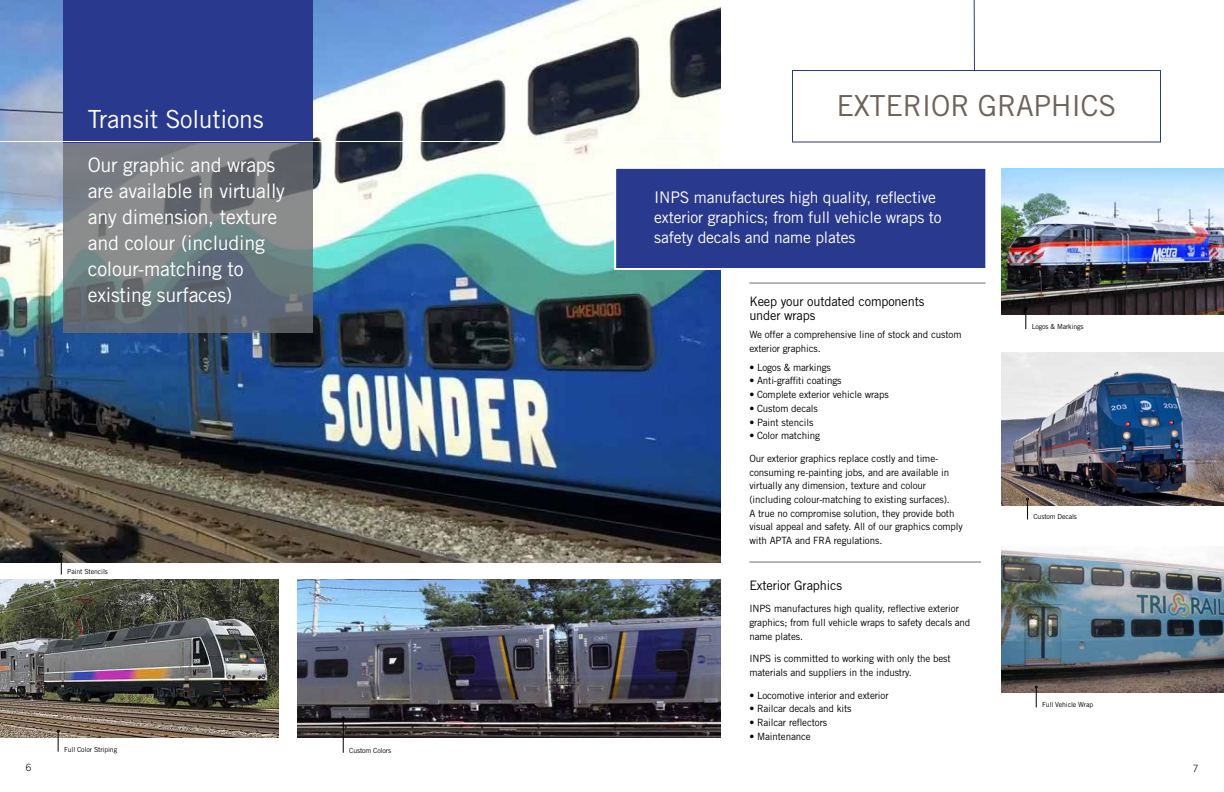
<style>
.page{position:relative;width:1224px;height:792px;background:#fff}
.page>*{position:absolute;margin:0;border:0;box-sizing:border-box;transform-origin:0 0}
.t1{font:29px "Trade Gothic";letter-spacing:-.01em;color:#6e6259}
.t2{font:25px "Trade Gothic";letter-spacing:-.01em;color:#fff}
.t3{font:20px/26px "Trade Gothic LT Std";letter-spacing:-.01em;color:#fff}
.t4{font:16px/20px "Trade Gothic LT Std";letter-spacing:-.01em;color:#fff}
.t5{font:13px/13.7px "Trade Gothic LT Std";letter-spacing:-.01em;color:#000}
.t6{font:10px/13.7px "Trade Gothic LT Std";letter-spacing:-.01em;color:#000}
.t7{font:300 10px "Trade Gothic LT Std";color:#000}
.t8{font:7px "Trade Gothic";letter-spacing:-.02em;color:#000}
</style>
<div class="page">
<img style="left:0;top:0;width:721px;height:562px">
<svg style="left:63px;top:142px;width:250px;height:191px;background:#71787d"></svg>
<div style="left:63px;top:0;width:250px;height:142px;background:#29398d"></div>
<hr style="left:749px;top:283px;width:237px;height:1px;background:#6d6e71">
<hr style="left:749px;top:562px;width:232px;height:1px;background:#6d6e71">
<div style="left:792px;top:70px;width:369px;height:73px;border:1px solid #29398d"></div>
<svg style="left:973px;top:0;width:2px;height:72px"></svg>
<div style="left:614px;top:167px;width:373px;height:103px;background:#29398d;border:2px solid #fff"></div>
<hr style="left:0;top:141px;width:748px;height:1px;background:#fff">
<img style="left:0;top:580px;width:279px;height:158px">
<img style="left:297px;top:580px;width:424px;height:158px">
<img style="left:1001px;top:168px;width:223px;height:147px">
<img style="left:1001px;top:352px;width:223px;height:153px">
<svg style="left:1025px;top:308px;width:2px;height:21px"></svg>
<svg style="left:57px;top:730px;width:2px;height:22px"></svg>
<hr style="left:343px;top:719px;width:1px;height:34px;background:#000">
<img style="left:1002px;top:549px;width:222px;height:144px">
<svg style="left:1026px;top:498px;width:3px;height:21px"></svg>
<svg style="left:1035px;top:686px;width:2px;height:21px"></svg>
<svg style="left:60px;top:553px;width:3px;height:22px"></svg>
<h2 class="t2" style="left:88px;top:104px;width:177px">Transit Solutions</h2>
<h3 class="t3" style="left:88px;top:151px;width:199px">Our graphic and wraps are available in virtually any dimension, texture and colour (including colour-matching to existing surfaces)</h3>
<p class="t8" style="left:67px;top:568px;width:42px">Paint Stencils</p>
<p class="t8" style="left:64px;top:745px;width:55px">Full Color Striping</p>
<p class="t8" style="left:349px;top:746px;width:44px">Custom Colors</p>
<h1 class="t1" style="left:836px;top:89px;width:281px">EXTERIOR GRAPHICS</h1>
<h3 class="t4" style="left:654px;top:187px;width:289px">INPS manufactures high quality, reflective exterior graphics; from full vehicle wraps to safety decals and name plates</h3>
<h3 class="t5" style="left:749px;top:294px;width:177px">Keep your outdated components under wraps</h3>
<p class="t6" style="left:749px;top:328px;width:214px">We offer a comprehensive line of stock and custom exterior graphics.</p>
<p class="t6" style="left:749px;top:360px;width:83px">• Logos &amp; markings</p>
<p class="t6" style="left:749px;top:374px;width:94px">• Anti-graffiti coatings</p>
<p class="t6" style="left:749px;top:388px;width:141px">• Complete exterior vehicle wraps</p>
<p class="t6" style="left:749px;top:401px;width:70px">• Custom decals</p>
<p class="t6" style="left:749px;top:415px;width:66px">• Paint stencils</p>
<p class="t6" style="left:749px;top:429px;width:72px">• Color matching</p>
<p class="t6" style="left:749px;top:451px;width:215px">Our exterior graphics replace costly and time&shy;consuming re-painting jobs, and are available in virtually any dimension, texture and colour (including colour-matching to existing surfaces).<br>A true no compromise solution, they provide both visual appeal and safety. All of our graphics comply with APTA and FRA regulations.</p>
<h3 class="t5" style="left:749px;top:578px;width:94px">Exterior Graphics</h3>
<p class="t6" style="left:749px;top:602px;width:223px">INPS manufactures high quality, reflective exterior graphics; from full vehicle wraps to safety decals and name plates.</p>
<p class="t6" style="left:749px;top:652px;width:203px">INPS is committed to working with only the best materials and suppliers in the industry.</p>
<p class="t6" style="left:749px;top:688px;width:141px">• Locomotive interior and exterior</p>
<p class="t6" style="left:749px;top:702px;width:104px">• Railcar decals and kits</p>
<p class="t6" style="left:749px;top:716px;width:79px">• Railcar reflectors</p>
<p class="t6" style="left:749px;top:729px;width:63px">• Maintenance</p>
<p class="t8" style="left:1032px;top:322px;width:53px">Logos &amp; Markings</p>
<p class="t8" style="left:1033px;top:513px;width:45px">Custom Decals</p>
<p class="t8" style="left:1042px;top:701px;width:53px">Full Vehicle Wrap</p>
<p class="t7" style="left:26px;top:761px;width:7px">6</p>
<p class="t7" style="left:1193px;top:762px;width:7px">7</p>
</div>
